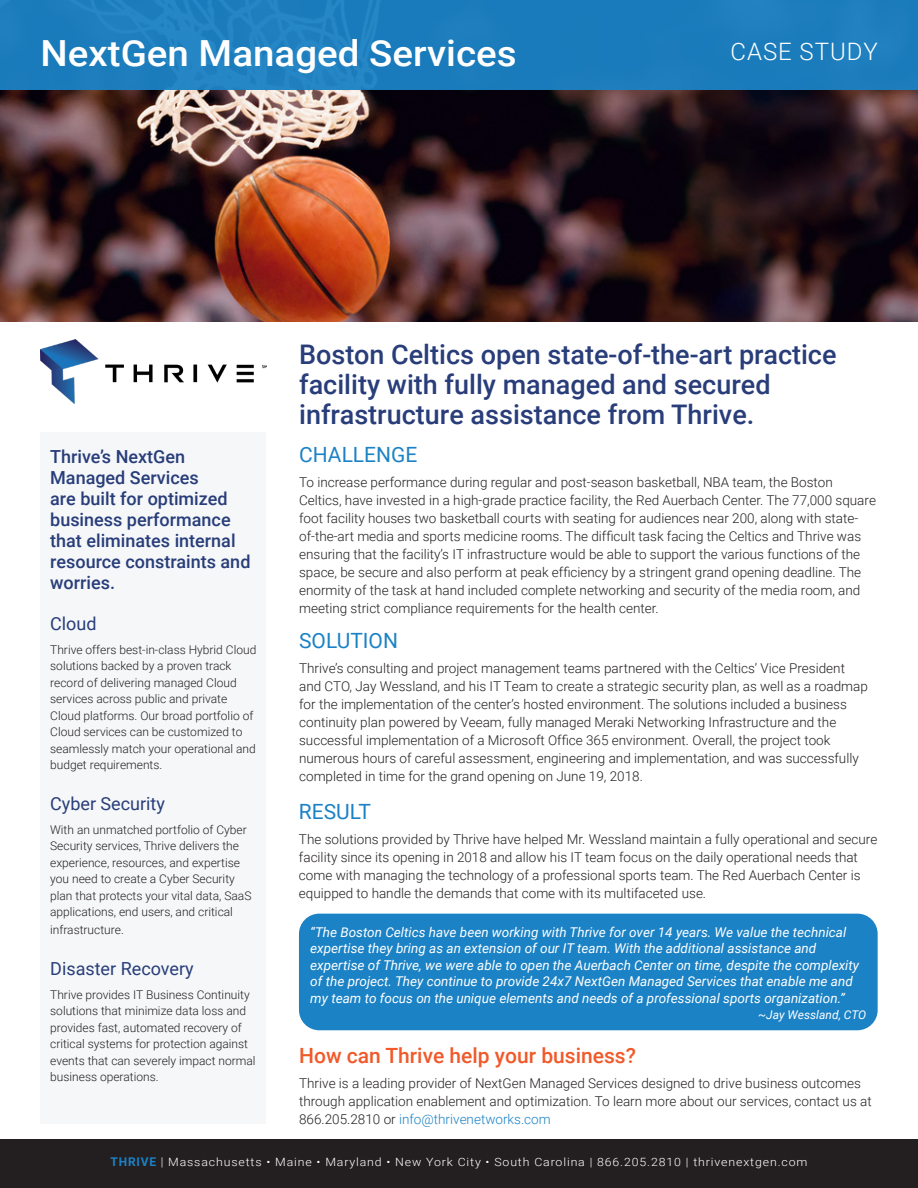
<style>
.page{position:relative;width:918px;height:1188px;background:#fff}
.page>*{position:absolute;margin:0;border:0;box-sizing:border-box;transform-origin:0 0}
.t1{font:500 36px "Roboto";color:#fff;scale:1.07 1}
.t2{font:500 27px/30px "Roboto";color:#283d79}
.t3{font:300 24px "Roboto";letter-spacing:.04em;color:#fff}
.t4{font:500 21px "Roboto";color:#f15929}
.t5{font:21px "Roboto";color:#1b82c5}
.t6{font:500 18px/21px "Roboto";color:#283d79}
.t7{font:18px "Roboto";color:#283d79}
.t8{font:300 13.5px/18px "Roboto";color:#231f20}
.t9{font:italic 13.5px/16.5px "Roboto";color:#fff}
.t10{font:300 12px/16.5px "Roboto";color:#231f20}
.t11{font:italic 12px "Roboto";color:#fff}
.t12{font:300 11.4px "Roboto";letter-spacing:.07em;color:#fff;scale:1.08 1}
.s1{color:#1b82c5}
.s2{font-weight:700;font-size:12px;color:#1b82c5}
.s3{font-size:12px}
</style>
<div class="page">
<div style="left:299px;top:914px;width:579px;height:116px;background:#1b82c5;border-radius:20px"></div>
<div style="left:0;top:1139px;width:918px;height:49px;background:#231f20"></div>
<div style="left:40px;top:433px;width:226px;height:691px;background:#f5f7f9"></div>
<img style="left:0;top:90px;width:918px;height:232px">
<div style="left:0;top:0;width:918px;height:90px;background:#1c7cbc"></div>
<img style="left:40px;top:339px;width:226px;height:64px">
<p class="t1" style="left:40px;top:28px;width:447px">NextGen Managed Services</p>
<p class="t3" style="left:731px;top:34px;width:149px">CASE STUDY</p>
<p class="t6" style="left:50px;top:445px;width:202px">Thrive’s NextGen<br>Managed Services<br>are built for optimized business performance that eliminates internal resource constraints and worries.</p>
<p class="t7" style="left:50px;top:611px;width:48px">Cloud</p>
<p class="t10" style="left:50px;top:641px;width:208px">Thrive offers best-in-class Hybrid Cloud solutions backed by a proven track record of delivering managed Cloud services across public and private Cloud platforms. Our broad portfolio of Cloud services can be customized to seamlessly match your operational and budget requirements.</p>
<p class="t7" style="left:50px;top:791px;width:116px">Cyber Security</p>
<p class="t10" style="left:50px;top:821px;width:203px">With an unmatched portfolio of Cyber Security services, Thrive delivers the experience, resources, and expertise you need to create a Cyber Security plan that protects your vital data, SaaS applications, end users, and critical</p>
<p class="t10" style="left:50px;top:921px;width:75px">infrastructure.</p>
<p class="t7" style="left:50px;top:956px;width:145px">Disaster Recovery</p>
<p class="t10" style="left:50px;top:986px;width:207px">Thrive provides IT Business Continuity solutions that minimize data loss and provides fast, automated recovery of critical systems for protection against events that can severely impact normal business operations.</p>
<p class="t2" style="left:299px;top:339px;width:539px">Boston Celtics open state-of-the-art practice facility with fully managed and secured infrastructure assistance from Thrive.</p>
<p class="t5" style="left:299px;top:440px;width:120px">CHALLENGE</p>
<p class="t8" style="left:299px;top:472px;width:578px">To increase performance during regular and post-season basketball, NBA team, the Boston Celtics, have invested in a high-grade practice facility, the Red Auerbach Center. The 77,000 square foot facility houses two basketball courts with seating for audiences near 200, along with state&shy;of-the-art media and sports medicine rooms. The difficult task facing the Celtics and Thrive was ensuring that the facility’s IT infrastructure would be able to support the various functions of the space, be secure and also perform at peak efficiency by a stringent grand opening deadline. The enormity of the task at hand included complete networking and security of the media room, and meeting strict compliance requirements for the health center.</p>
<p class="t5" style="left:299px;top:626px;width:100px">SOLUTION</p>
<p class="t8" style="left:299px;top:658px;width:570px">Thrive’s consulting and project management teams partnered with the Celtics’ Vice President and CTO, Jay Wessland, and his IT Team to create a strategic security plan, as well as a roadmap for the implementation of the center’s hosted environment. The solutions included a business continuity plan powered by Veeam, fully managed Meraki Networking Infrastructure and the successful implementation of a Microsoft Office 365 environment. Overall, the project took numerous hours of careful assessment, engineering and implementation, and was successfully completed in time for the grand opening on June 19, 2018.</p>
<p class="t5" style="left:299px;top:797px;width:73px">RESULT</p>
<p class="t8" style="left:299px;top:830px;width:580px">The solutions provided by Thrive have helped Mr. Wessland maintain a fully operational and secure facility since its opening in 2018 and allow his IT team focus on the daily operational needs that come with managing the technology of a professional sports team. The Red Auerbach Center is equipped to handle the demands that come with its multifaceted use.</p>
<p class="t9" style="left:310px;top:923px;width:550px">“The Boston Celtics have been working with Thrive for over 14 years. We value the technical expertise they bring as an extension of our IT team. With the additional assistance and expertise of Thrive, we were able to open the Auerbach Center on time, despite the complexity of the project. They continue to provide 24x7 NextGen Managed Services that enable me and my team to focus on the unique elements and needs of a professional sports organization.”</p>
<p class="t11" style="left:758px;top:1007px;width:110px">~Jay Wessland, CTO</p>
<p class="t4" style="left:299px;top:1041px;width:338px">How can Thrive help your business?</p>
<p class="t8" style="left:299px;top:1073px;width:574px">Thrive is a leading provider of NextGen Managed Services designed to drive business outcomes through application enablement and optimization. To learn more about our services, contact us at<br>866.205.2810 or <span class="s1">info@thrivenetworks.com</span></p>
<p class="t12" style="left:110px;top:1154px;width:647px"><span class="s2">THRIVE</span> <span class="s3">|</span> Massachusetts • Maine • Maryland • New York City • South Carolina | 866.205.2810 | thrivenextgen.com</p>
</div>
